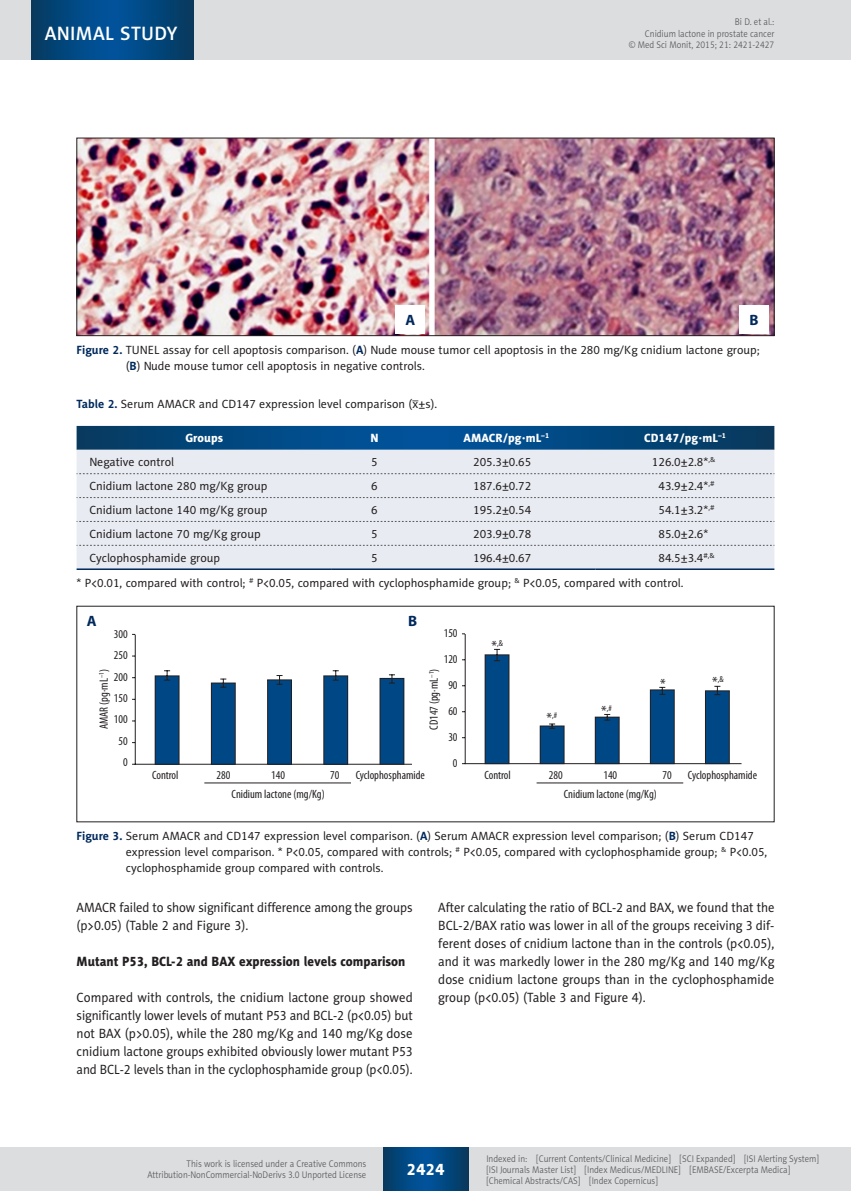
<style>
.page{position:relative;width:851px;height:1191px;background:#fff}
.page>*{position:absolute;margin:0;border:0;box-sizing:border-box;transform-origin:0 0}
.t1{font:19.5px "Naomi Sans EFN Medium";letter-spacing:.015em;color:#fff}
.t2{font:16.5px "Naomi Sans EFN Heavy";color:#fff}
.t3{font:700 15px "Myriad Pro";color:#00295c}
.t4{font:condensed 15px "Myriad Pro";color:#231f20}
.MSM_Body{font:13.5px/18px "Naomi Sans EFN";letter-spacing:-.005em;color:#231f20;scale:.94 1}
.MSM_Body-2{font:13.5px/18px "Naomi Sans EFN";letter-spacing:-.005em;color:#231f20;text-align:justify;scale:.95 1}
.MSM_Headline_2{font:13.5px "Naomi Sans EFN Heavy";color:#231f20;scale:.95 1}
.MSM_Rycina_tytul{font:12px/15.8px "Naomi Sans EFN";color:#231f20}
.MSM_Tabela_zawartosc{font:12px "Naomi Sans EFN";color:#231f20}
.t5{font:condensed 12px/21.3px "Myriad Pro";color:#231f20;text-align:right}
.MSM_Table_podpis_dol{font:12px "Naomi Sans EFN";color:#231f20}
.MSM_Tabela_tytul{font:12px "Naomi Sans EFN";color:#231f20}
.MSM_Tabela_Head{font:12px "Naomi Sans EFN Heavy";color:#fff}
.t6{font:9.75px/11.2px "Naomi Sans EFN Light";color:#57585a;text-align:right;scale:.9 1}
.t7{font:condensed 8.7px "Myriad Pro";color:#231f20}
.s1{font-weight:700;color:#00295c}
.s2{font-size:15px}
</style>
<div class="page">
<img style="left:79px;top:140px;width:693px;height:194px">
<div style="left:77px;top:138px;width:697px;height:198px;border:1px solid #231f20"></div>
<div style="left:395px;top:306px;width:30px;height:28px;background:#fff"></div>
<div style="left:739px;top:306px;width:29px;height:28px;background:#fff"></div>
<hr style="left:135px;top:634px;width:1px;height:130px;background:#231f20">
<hr style="left:132px;top:764px;width:280px;height:1px;background:#231f20">
<svg style="left:154px;top:670px;width:26px;height:95px;background:#1b5386"></svg>
<svg style="left:210px;top:678px;width:26px;height:87px;background:#1a5385"></svg>
<svg style="left:267px;top:675px;width:25px;height:90px;background:#0f4b80"></svg>
<svg style="left:323px;top:670px;width:25px;height:95px;background:#134e82"></svg>
<svg style="left:379px;top:674px;width:25px;height:91px;background:#124e82"></svg>
<hr style="left:465px;top:634px;width:1px;height:130px;background:#231f20">
<hr style="left:462px;top:763px;width:279px;height:1px;background:#231f20">
<svg style="left:484px;top:648px;width:25px;height:116px;background:#155185"></svg>
<svg style="left:539px;top:723px;width:25px;height:41px"></svg>
<svg style="left:594px;top:714px;width:25px;height:50px"></svg>
<svg style="left:649px;top:686px;width:26px;height:78px;background:#185184"></svg>
<svg style="left:704px;top:685px;width:26px;height:79px;background:#1d5587"></svg>
<hr style="left:204px;top:782px;width:147px;height:1px;background:#231f20">
<hr style="left:536px;top:782px;width:147px;height:1px;background:#231f20">
<svg style="left:77px;top:426px;width:697px;height:24px;background:#054980"></svg>
<div style="left:77px;top:450px;width:697px;height:118px;background:#e8ebf2"></div>
<svg style="left:77px;top:473px;width:697px;height:1px"></svg>
<svg style="left:77px;top:497px;width:697px;height:1px"></svg>
<svg style="left:77px;top:521px;width:697px;height:1px"></svg>
<svg style="left:77px;top:545px;width:697px;height:1px"></svg>
<hr style="left:77px;top:568px;width:255px;height:2px;background:#00295c">
<hr style="left:332px;top:568px;width:85px;height:2px;background:#00295c">
<hr style="left:417px;top:568px;width:178px;height:2px;background:#00295c">
<hr style="left:595px;top:568px;width:179px;height:2px;background:#00295c">
<div style="left:0;top:1148px;width:850px;height:43px;background:#dcdddf"></div>
<svg style="left:383px;top:1147px;width:85px;height:43px;background:#02477e"></svg>
<div style="left:0;top:0;width:850px;height:60px;background:#dcdddf"></div>
<hr style="left:850px;top:0;width:1px;height:60px;background:#dcdddf">
<svg style="left:32px;top:0;width:161px;height:60px;background:#02477f"></svg>
<h1 class="t1" style="left:45px;top:22px;width:134px">ANIMAL STUDY</h1>
<p class="t6" style="left:628px;top:16px;width:163px">Bi D. et al.:<br>Cnidium lactone in prostate cancer<br>© Med Sci Monit, 2015; 21: 2421-2427</p>
<p class="t3" style="left:405px;top:310px;width:11px">A</p>
<p class="t3" style="left:749px;top:310px;width:11px">B</p>
<p class="MSM_Rycina_tytul" style="left:126px;top:342px;width:635px;text-indent:-49px"><span class="s1">Figure 2.</span> TUNEL assay for cell apoptosis comparison. (<span class="s1">A</span>) Nude mouse tumor cell apoptosis in the 280 mg/Kg cnidium lactone group; (<span class="s1">B</span>) Nude mouse tumor cell apoptosis in negative controls.</p>
<p class="MSM_Tabela_tytul" style="left:77px;top:397px;width:362px"><span class="s1">Table 2.</span> Serum AMACR and CD147 expression level comparison (x±s).</p>
<p class="MSM_Tabela_tytul" style="left:412px;top:388px;width:7px">_</p>
<p class="MSM_Tabela_Head" style="left:185px;top:431px;width:39px">Groups</p>
<p class="MSM_Tabela_Head" style="left:370px;top:431px;width:10px">N</p>
<p class="MSM_Tabela_Head" style="left:463px;top:431px;width:87px">AMACR/pg·mL<sup>–1</sup></p>
<p class="MSM_Tabela_Head" style="left:644px;top:431px;width:83px">CD147/pg·mL<sup>–1</sup></p>
<p class="MSM_Tabela_zawartosc" style="left:89px;top:455px;width:86px">Negative control</p>
<p class="MSM_Tabela_zawartosc" style="left:371px;top:455px;width:8px">5</p>
<p class="MSM_Tabela_zawartosc" style="left:473px;top:455px;width:60px">205.3±0.65</p>
<p class="MSM_Tabela_zawartosc" style="left:651px;top:455px;width:65px">126.0±2.8*<sup>,&amp;</sup></p>
<p class="MSM_Tabela_zawartosc" style="left:89px;top:479px;width:179px">Cnidium lactone 280 mg/Kg group</p>
<p class="MSM_Tabela_zawartosc" style="left:371px;top:479px;width:8px">6</p>
<p class="MSM_Tabela_zawartosc" style="left:473px;top:479px;width:60px">187.6±0.72</p>
<p class="MSM_Tabela_zawartosc" style="left:658px;top:479px;width:58px">43.9±2.4*<sup>,#</sup></p>
<p class="MSM_Tabela_zawartosc" style="left:89px;top:503px;width:179px">Cnidium lactone 140 mg/Kg group</p>
<p class="MSM_Tabela_zawartosc" style="left:371px;top:503px;width:8px">6</p>
<p class="MSM_Tabela_zawartosc" style="left:473px;top:503px;width:60px">195.2±0.54</p>
<p class="MSM_Tabela_zawartosc" style="left:658px;top:503px;width:58px">54.1±3.2*<sup>,#</sup></p>
<p class="MSM_Tabela_zawartosc" style="left:89px;top:527px;width:173px">Cnidium lactone 70 mg/Kg group</p>
<p class="MSM_Tabela_zawartosc" style="left:371px;top:527px;width:8px">5</p>
<p class="MSM_Tabela_zawartosc" style="left:473px;top:527px;width:60px">203.9±0.78</p>
<p class="MSM_Tabela_zawartosc" style="left:658px;top:527px;width:51px">85.0±2.6*</p>
<p class="MSM_Tabela_zawartosc" style="left:89px;top:550px;width:132px">Cyclophosphamide group</p>
<p class="MSM_Tabela_zawartosc" style="left:371px;top:550px;width:8px">5</p>
<p class="MSM_Tabela_zawartosc" style="left:473px;top:550px;width:60px">196.4±0.67</p>
<p class="MSM_Tabela_zawartosc" style="left:658px;top:550px;width:58px">84.5±3.4<sup>#,&amp;</sup></p>
<p class="MSM_Table_podpis_dol" style="left:77px;top:576px;width:608px">* P&lt;0.01, compared with control; <sup>#</sup> P&lt;0.05, compared with cyclophosphamide group; <sup>&amp;</sup> P&lt;0.05, compared with control.</p>
<p class="t3" style="left:87px;top:611px;width:11px">A</p>
<p class="t3" style="left:408px;top:611px;width:11px">B</p>
<p class="t5" style="left:114px;top:623px;width:15px">300<br>250<br>200<br>150<br>100<br>50<br>0</p>
<p class="t5" style="left:93px;top:729px;width:61px;rotate:-90deg">AMAR (pg·mL<sup>–1</sup>)</p>
<p class="t5" style="left:443px;top:620px;width:15px;line-height:25.8px">150<br>120<br>90<br>60<br>30<br>0</p>
<p class="t5" style="left:423px;top:730px;width:63px;rotate:-90deg">CD147 (pg·mL<sup>–1</sup>)</p>
<p class="t5" style="left:152px;top:764px;width:28px">Control</p>
<p class="t5" style="left:216px;top:764px;width:15px">280</p>
<p class="t5" style="left:231px;top:765px;width:95px;line-height:19.4px;text-align:center">140<br>Cnidium lactone (mg/Kg)</p>
<p class="t5" style="left:330px;top:764px;width:11px">70</p>
<p class="t5" style="left:355px;top:764px;width:71px">Cyclophosphamide</p>
<p class="t7" style="left:491px;top:638px;width:13px"><span class="s2">*</span>,&amp;</p>
<p class="t7" style="left:546px;top:710px;width:12px"><span class="s2">*</span>,#</p>
<p class="t7" style="left:601px;top:703px;width:12px"><span class="s2">*</span>,#</p>
<p class="t4" style="left:660px;top:676px;width:7px">*</p>
<p class="t7" style="left:712px;top:674px;width:13px"><span class="s2">*</span>,&amp;</p>
<p class="t5" style="left:484px;top:764px;width:28px">Control</p>
<p class="t5" style="left:548px;top:764px;width:15px">280</p>
<p class="t5" style="left:563px;top:765px;width:95px;line-height:19.4px;text-align:center">140<br>Cnidium lactone (mg/Kg)</p>
<p class="t5" style="left:662px;top:764px;width:11px">70</p>
<p class="t5" style="left:688px;top:764px;width:71px">Cyclophosphamide</p>
<p class="MSM_Rycina_tytul" style="left:126px;top:828px;width:642px;text-indent:-49px"><span class="s1">Figure 3.</span> Serum AMACR and CD147 expression level comparison. (<span class="s1">A</span>) Serum AMACR expression level comparison; (<span class="s1">B</span>) Serum CD147 expression level comparison. * P&lt;0.05, compared with controls; <sup>#</sup> P&lt;0.05, compared with cyclophosphamide group; <sup>&amp;</sup> P&lt;0.05, cyclophosphamide group compared with controls.</p>
<p class="MSM_Body" style="left:77px;top:898px;width:359px">AMACR failed to show significant difference among the groups (p&gt;0.05) (Table 2 and Figure 3).</p>
<p class="MSM_Headline_2" style="left:77px;top:953px;width:348px">Mutant P53, BCL-2 and BAX expression levels comparison</p>
<p class="MSM_Body-2" style="left:77px;top:988px;width:355px">Compared with controls, the cnidium lactone group showed significantly lower levels of mutant P53 and BCL-2 (p&lt;0.05) but not BAX (p&gt;0.05), while the 280 mg/Kg and 140 mg/Kg dose cnidium lactone groups exhibited obviously lower mutant P53 and BCL-2 levels than in the cyclophosphamide group (p&lt;0.05).</p>
<p class="MSM_Body" style="left:438px;top:898px;width:359px;text-align:justify">After calculating the ratio of BCL-2 and BAX, we found that the BCL-2/BAX ratio was lower in all of the groups receiving 3 dif&shy;ferent doses of cnidium lactone than in the controls (p&lt;0.05), and it was markedly lower in the 280 mg/Kg and 140 mg/Kg dose cnidium lactone groups than in the cyclophosphamide group (p&lt;0.05) (Table 3 and Figure 4).</p>
<p class="t6" style="left:147px;top:1158px;width:245px">This work is licensed under a Creative Commons<br>Attribution-NonCommercial-NoDerivs 3.0 Unported License</p>
<h2 class="t2" style="left:406px;top:1159px;width:40px">2424</h2>
<p class="t6" style="left:486px;top:1152px;width:371px;text-align:left">Indexed in: [Current Contents/Clinical Medicine] [SCI Expanded] [ISI Alerting System] [ISI Journals Master List] [Index Medicus/MEDLINE] [EMBASE/Excerpta Medica] [Chemical Abstracts/CAS] [Index Copernicus]</p>
</div>
